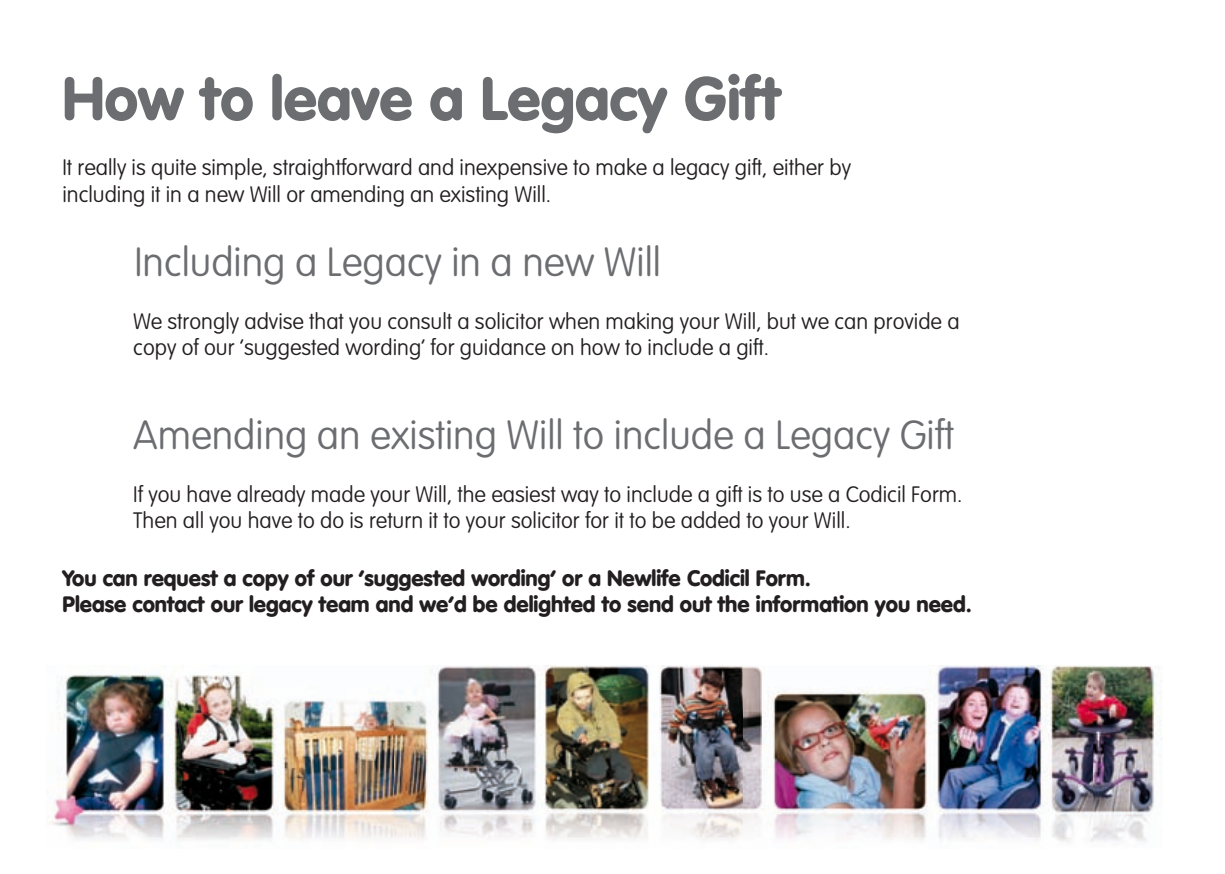
<style>
.page{position:relative;width:1225px;height:874px;background:#fff}
.page>*{position:absolute;margin:0;border:0;box-sizing:border-box;transform-origin:0 0}
.t1{font:900 60px "VAG Rounded Std";color:#6c6d70}
.t2{font:100 40px "VAG Rounded Std";color:#6c6d70}
.t3{font:100 22px/26.4px "VAG Rounded Std";color:#231f20}
.t4{font:900 22px/26.4px "VAG Rounded Std";color:#231f20}
</style>
<div class="page">
<img style="left:50px;top:665px;width:1112px;height:177px">
<h1 class="t1" style="left:62px;top:62px;width:719px">How to leave a Legacy Gift</h1>
<p class="t3" style="left:62px;top:155px;width:790px">It really is quite simple, straightforward and inexpensive to make a legacy gift, either by including it in a new Will or amending an existing Will.</p>
<h2 class="t2" style="left:134px;top:239px;width:528px">Including a Legacy in a new Will</h2>
<p class="t3" style="left:133px;top:308px;width:828px">We strongly advise that you consult a solicitor when making your Will, but we can provide a copy of our ‘suggested wording’ for guidance on how to include a gift.</p>
<h2 class="t2" style="left:133px;top:411px;width:822px">Amending an existing Will to include a Legacy Gift</h2>
<p class="t3" style="left:133px;top:481px;width:830px">If you have already made your Will, the easiest way to include a gift is to use a Codicil Form.<br>Then all you have to do is return it to your solicitor for it to be added to your Will.</p>
<p class="t4" style="left:62px;top:565px;width:911px">You can request a copy of our ‘suggested wording’ or a Newlife Codicil Form.<br>Please contact our legacy team and we’d be delighted to send out the information you need.</p>
</div>
